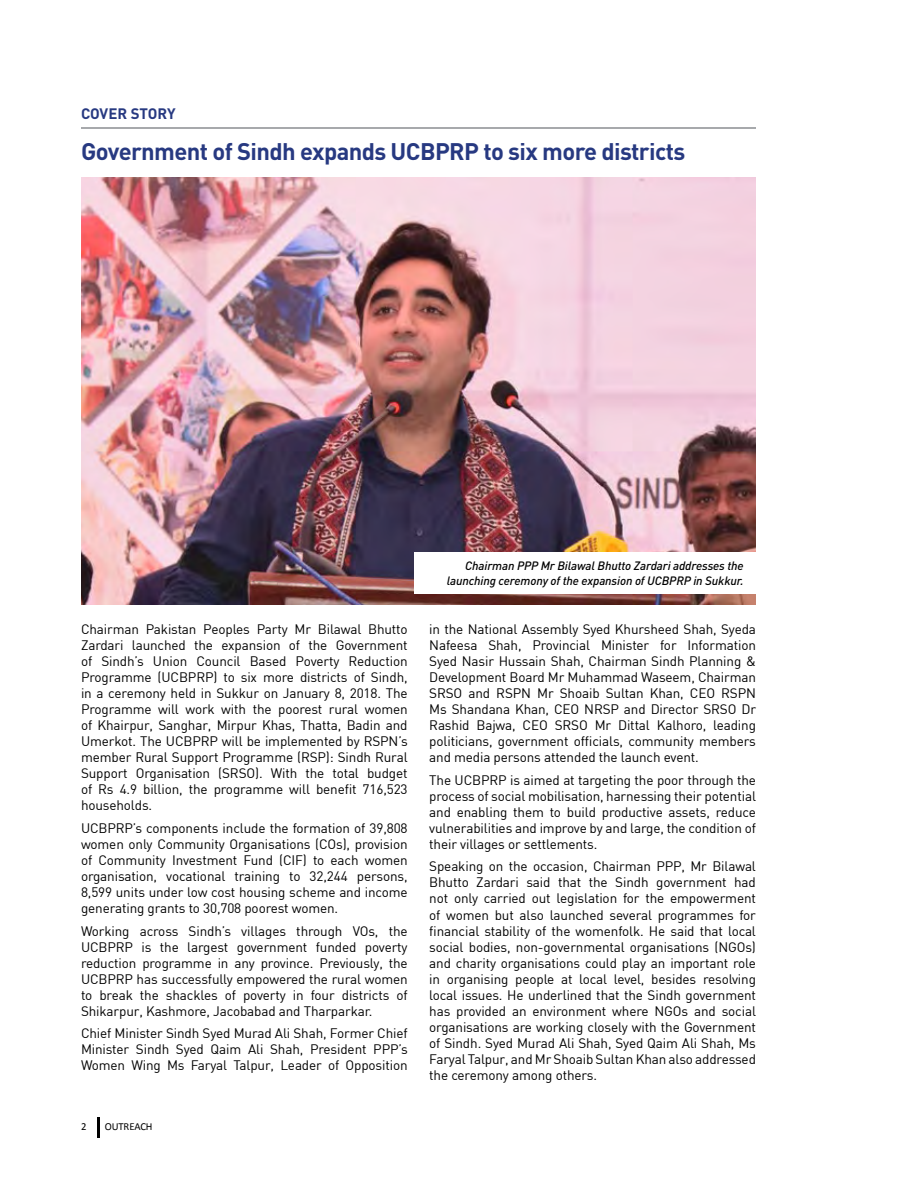
<style>
.page{position:relative;width:918px;height:1188px;background:#fff}
.page>*{position:absolute;margin:0;border:0;box-sizing:border-box;transform-origin:0 0}
.t1{font:700 23.7px "DIN Pro";letter-spacing:-.025em;color:#273981}
.t2{font:700 15px "DIN Pro";letter-spacing:-.005em;color:#273981}
.t3{font:13.5px/16px "DIN";letter-spacing:-.01em;color:#000;text-align:justify}
.t4{font:italic 500 12px/15px "DIN Pro";letter-spacing:-.01em;color:#000;text-align:right}
.t5{font:10.65px "Calibri";letter-spacing:-.01em;color:#000}
</style>
<div class="page">
<img style="left:81px;top:177px;width:675px;height:428px">
<div style="left:415px;top:552px;width:341px;height:42px;background:#fff"></div>
<hr style="left:81px;top:128px;width:675px;height:1px;background:#a7a9ac">
<hr style="left:98px;top:1117px;width:2px;height:21px;background:#000">
<p class="t2" style="left:81px;top:102px;width:96px">COVER STORY</p>
<h1 class="t1" style="left:81px;top:132px;width:606px">Government of Sindh expands UCBPRP to six more districts</h1>
<p class="t3" style="left:81px;top:621px;width:328px">Chairman Pakistan Peoples Party Mr Bilawal Bhutto Zardari launched the expansion of the Government of Sindh’s Union Council Based Poverty Reduction Programme (UCBPRP) to six more districts of Sindh, in a ceremony held in Sukkur on January 8, 2018. The Programme will work with the poorest rural women of Khairpur, Sanghar, Mirpur Khas, Thatta, Badin and Umerkot. The UCBPRP will be implemented by RSPN’s member Rural Support Programme (RSP): Sindh Rural Support Organisation (SRSO). With the total budget of Rs 4.9 billion, the programme will benefit 716,523 households.</p>
<p class="t3" style="left:81px;top:820px;width:328px">UCBPRP’s components include the formation of 39,808 women only Community Organisations (COs), provision of Community Investment Fund (CIF) to each women organisation, vocational training to 32,244 persons, 8,599 units under low cost housing scheme and income generating grants to 30,708 poorest women.</p>
<p class="t3" style="left:81px;top:922px;width:328px">Working across Sindh’s villages through VOs, the UCBPRP is the largest government funded poverty reduction programme in any province. Previously, the UCBPRP has successfully empowered the rural women to break the shackles of poverty in four districts of Shikarpur, Kashmore, Jacobabad and Tharparkar.</p>
<p class="t3" style="left:81px;top:1025px;width:328px">Chief Minister Sindh Syed Murad Ali Shah, Former Chief Minister Sindh Syed Qaim Ali Shah, President PPP’s Women Wing Ms Faryal Talpur, Leader of Opposition</p>
<p class="t5" style="left:81px;top:1120px;width:7px">2</p>
<p class="t5" style="left:105px;top:1120px;width:49px">OUTREACH</p>
<p class="t4" style="left:447px;top:557px;width:299px">Chairman PPP Mr Bilawal Bhutto Zardari addresses the launching ceremony of the expansion of UCBPRP in Sukkur.</p>
<p class="t3" style="left:429px;top:621px;width:328px">in the National Assembly Syed Khursheed Shah, Syeda Nafeesa Shah, Provincial Minister for Information Syed Nasir Hussain Shah, Chairman Sindh Planning &amp; Development Board Mr Muhammad Waseem, Chairman SRSO and RSPN Mr Shoaib Sultan Khan, CEO RSPN Ms Shandana Khan, CEO NRSP and Director SRSO Dr Rashid Bajwa, CEO SRSO Mr Dittal Kalhoro, leading politicians, government officials, community members and media persons attended the launch event.</p>
<p class="t3" style="left:429px;top:771px;width:328px">The UCBPRP is aimed at targeting the poor through the process of social mobilisation, harnessing their potential and enabling them to build productive assets, reduce vulnerabilities and improve by and large, the condition of their villages or settlements.</p>
<p class="t3" style="left:429px;top:858px;width:328px">Speaking on the occasion, Chairman PPP, Mr Bilawal Bhutto Zardari said that the Sindh government had not only carried out legislation for the empowerment of women but also launched several programmes for financial stability of the womenfolk. He said that local social bodies, non-governmental organisations (NGOs) and charity organisations could play an important role in organising people at local level, besides resolving local issues. He underlined that the Sindh government has provided an environment where NGOs and social organisations are working closely with the Government of Sindh. Syed Murad Ali Shah, Syed Qaim Ali Shah, Ms Faryal Talpur, and Mr Shoaib Sultan Khan also addressed the ceremony among others.</p>
</div>
